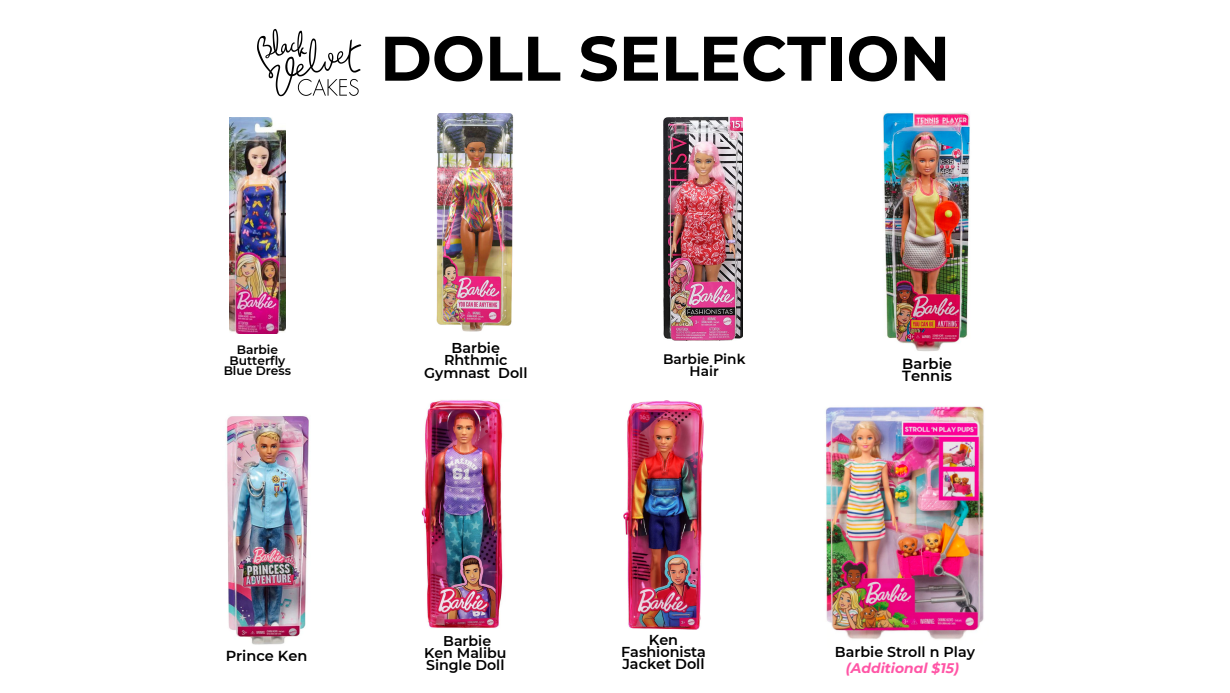
<style>
.page{position:relative;width:1230px;height:693px;background:#fff}
.page>*{position:absolute;margin:0;border:0;box-sizing:border-box;transform-origin:0 0}
.t1{font:700 62.8px "Montserrat";color:#000}
.t2{font:600 14.7px/12.4px "Montserrat";color:#000}
.t3{font:600 14.5px "Montserrat";color:#000}
.t4{font:600 14.4px/12.1px "Montserrat";color:#000;text-align:center}
.t5{font:600 14.3px/12.7px "Montserrat";color:#000;text-align:center}
.t6{font:600 14.2px/11.9px "Montserrat";color:#000;text-align:center}
.t7{font:italic 700 13.9px "Montserrat";color:#ff55a6}
.t8{font:600 13.8px/12.3px "Montserrat";color:#000;text-align:center}
.t9{font:600 12.2px/10.6px "Montserrat";color:#000;text-align:center}
</style>
<div class="page">
<svg style="left:257px;top:29px;width:104px;height:67px"></svg>
<img style="left:436px;top:114px;width:78px;height:217px">
<img style="left:229px;top:117px;width:56px;height:216px">
<img style="left:883px;top:112px;width:87px;height:239px">
<img style="left:663px;top:116px;width:80px;height:225px">
<img style="left:226px;top:415px;width:83px;height:230px">
<img style="left:624px;top:400px;width:79px;height:229px">
<img style="left:421px;top:400px;width:82px;height:229px">
<img style="left:825px;top:406px;width:159px;height:233px">
<p class="t1" style="left:380px;top:20px;width:572px">DOLL SELECTION</p>
<p class="t9" style="left:224px;top:344px;width:69px">Barbie<br>Butterfly<br>Blue Dress</p>
<p class="t3" style="left:226px;top:647px;width:83px">Prince Ken</p>
<p class="t5" style="left:424px;top:341px;width:105px">Barbie<br>Rhthmic<br>Gymnast Doll</p>
<p class="t8" style="left:663px;top:353px;width:84px">Barbie Pink<br>Hair</p>
<p class="t2" style="left:902px;top:357px;width:51px">Barbie<br>Tennis</p>
<p class="t6" style="left:424px;top:635px;width:84px">Barbie<br>Ken Malibu<br>Single Doll</p>
<p class="t4" style="left:621px;top:634px;width:86px">Ken<br>Fashionista<br>Jacket Doll</p>
<h2 class="t5" style="left:835px;top:645px;width:142px">Barbie Stroll n Play</h2>
<h2 class="t7" style="left:846px;top:659px;width:115px">(Additional $15)</h2>
</div>
